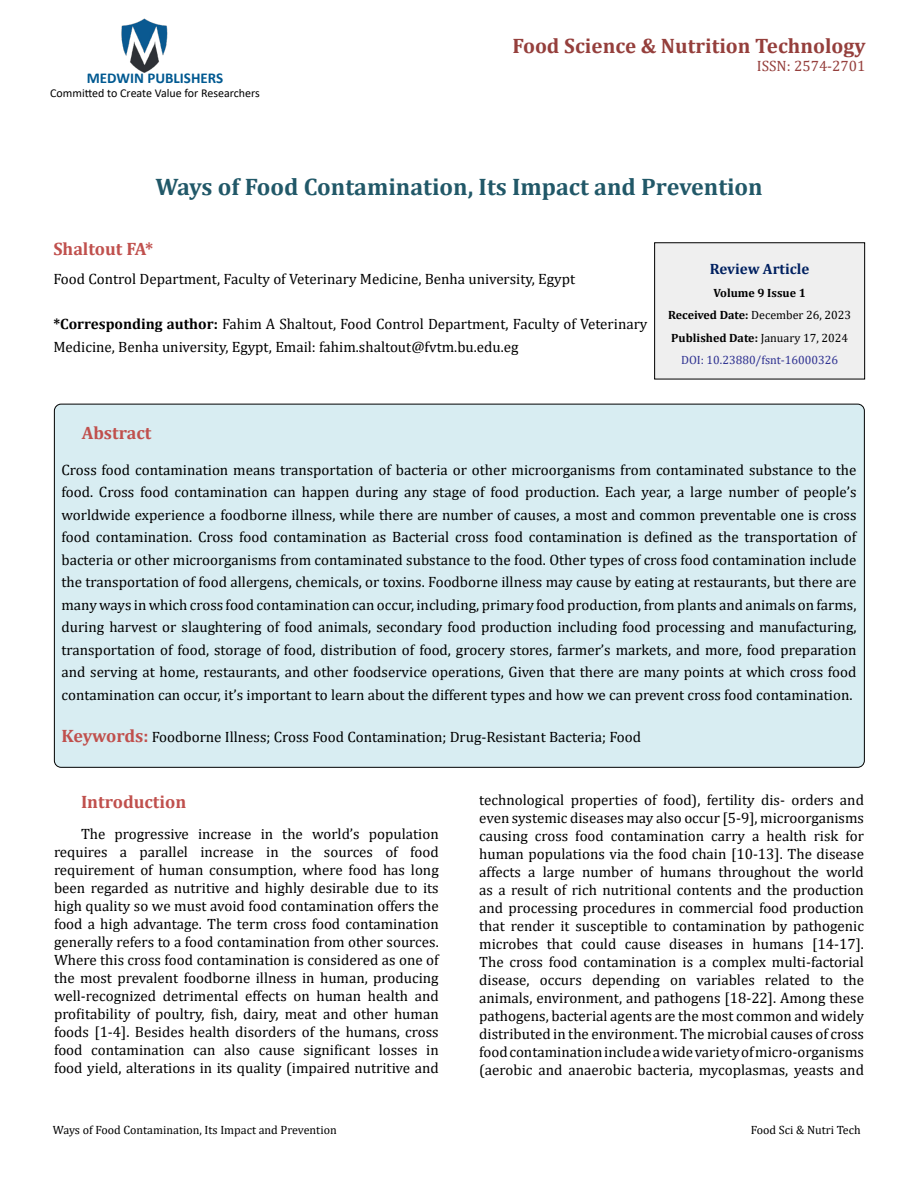
<style>
.page{position:relative;width:918px;height:1188px;background:#fff}
.page>*{position:absolute;margin:0;border:0;box-sizing:border-box;transform-origin:0 0}
.t1{font:700 24px "Cambria";color:#215868}
.t2{font:700 21px "Cambria";color:#953f3c}
.t3{font:700 18px "Cambria";color:#c0504d}
.t4{font:15px/18px "Cambria";color:#000;text-align:justify}
.t5{font:700 15px "Calibri";color:#005991}
.t6{font:15px "Cambria";color:#953f3c}
.t7{font:700 15px "Cambria";color:#002060}
.t8{font:700 12px/22.5px "Cambria";color:#000;text-align:center}
.t9{font:12px "Cambria";color:#000}
.t10{font:12px "Calibri";color:#000}
.s1{font-weight:700}
.s2{font-weight:400}
.s3{font-weight:400;color:#2e3191}
.s4{font-weight:700;font-size:18px;color:#c0504d}
</style>
<div class="page">
<img style="left:121px;top:18px;width:47px;height:55px">
<div style="left:655px;top:243px;width:210px;height:136px;background:#efefef"></div>
<div style="left:654px;top:242px;width:211px;height:137px;border:1px solid #000"></div>
<div style="left:54px;top:404px;width:810px;height:363px;background:#d8edf2;border-radius:7px"></div>
<p class="t5" style="left:87px;top:67px;width:138px">MEDWIN PUBLISHERS</p>
<p class="t10" style="left:50px;top:85px;width:211px">Committed to Create Value for Researchers</p>
<h2 class="t2" style="left:513px;top:31px;width:354px">Food Science &amp; Nutrition Technology</h2>
<p class="t6" style="left:757px;top:57px;width:110px">ISSN: 2574-2701</p>
<h1 class="t1" style="left:155px;top:170px;width:609px">Ways of Food Contamination, Its Impact and Prevention</h1>
<p class="t3" style="left:53px;top:236px;width:101px">Shaltout FA*</p>
<p class="t4" style="left:53px;top:270px;width:523px">Food Control Department, Faculty of Veterinary Medicine, Benha university, Egypt</p>
<p class="t4" style="left:53px;top:313px;width:596px;line-height:22.5px"><span class="s1">*Corresponding author:</span> Fahim A Shaltout, Food Control Department, Faculty of Veterinary<br>Medicine, Benha university, Egypt, Email: fahim.shaltout@fvtm.bu.edu.eg</p>
<p class="t7" style="left:710px;top:259px;width:101px">Review Article</p>
<p class="t8" style="left:668px;top:281px;width:185px">Volume 9 Issue 1<br>Received Date: <span class="s2">December 26, 2023<br></span>Published Date: <span class="s2">January 17, 2024<br></span><span class="s3">DOI: 10.23880/fsnt-16000326</span></p>
<p class="t3" style="left:82px;top:420px;width:71px">Abstract</p>
<p class="t4" style="left:62px;top:458px;width:797px;line-height:22.5px">Cross food contamination means transportation of bacteria or other microorganisms from contaminated substance to the food. Cross food contamination can happen during any stage of food production. Each year, a large number of people’s worldwide experience a foodborne illness, while there are number of causes, a most and common preventable one is cross food contamination. Cross food contamination as Bacterial cross food contamination is defined as the transportation of bacteria or other microorganisms from contaminated substance to the food. Other types of cross food contamination include the transportation of food allergens, chemicals, or toxins. Foodborne illness may cause by eating at restaurants, but there are many ways in which cross food contamination can occur, including, primary food production, from plants and animals on farms, during harvest or slaughtering of food animals, secondary food production including food processing and manufacturing, transportation of food, storage of food, distribution of food, grocery stores, farmer’s markets, and more, food preparation and serving at home, restaurants, and other foodservice operations, Given that there are many points at which cross food contamination can occur, it’s important to learn about the different types and how we can prevent cross food contamination.</p>
<p class="t4" style="left:62px;top:728px;width:581px"><span class="s4">Keywords:</span> Foodborne Illness; Cross Food Contamination; Drug-Resistant Bacteria; Food</p>
<p class="t3" style="left:81px;top:789px;width:107px">Introduction</p>
<p class="t4" style="left:54px;top:825px;width:386px;text-indent:27px">The progressive increase in the world’s population requires a parallel increase in the sources of food requirement of human consumption, where food has long been regarded as nutritive and highly desirable due to its high quality so we must avoid food contamination offers the food a high advantage. The term cross food contamination generally refers to a food contamination from other sources.<br>Where this cross food contamination is considered as one of the most prevalent foodborne illness in human, producing well-recognized detrimental effects on human health and profitability of poultry, fish, dairy, meat and other human foods [1-4]. Besides health disorders of the humans, cross food contamination can also cause significant losses in food yield, alterations in its quality (impaired nutritive and</p>
<p class="t4" style="left:479px;top:791px;width:386px">technological properties of food), fertility dis- orders and even systemic diseases may also occur [5-9], microorganisms causing cross food contamination carry a health risk for human populations via the food chain [10-13]. The disease affects a large number of humans throughout the world as a result of rich nutritional contents and the production and processing procedures in commercial food production that render it susceptible to contamination by pathogenic microbes that could cause diseases in humans [14-17].<br>The cross food contamination is a complex multi-factorial disease, occurs depending on variables related to the animals, environment, and pathogens [18-22]. Among these pathogens, bacterial agents are the most common and widely distributed in the environment. The microbial causes of cross food contamination include a wide variety of micro-organisms (aerobic and anaerobic bacteria, mycoplasmas, yeasts and</p>
<p class="t9" style="left:53px;top:1123px;width:285px">Ways of Food Contamination, Its Impact and Prevention</p>
<p class="t9" style="left:751px;top:1123px;width:111px">Food Sci &amp; Nutri Tech</p>
</div>
